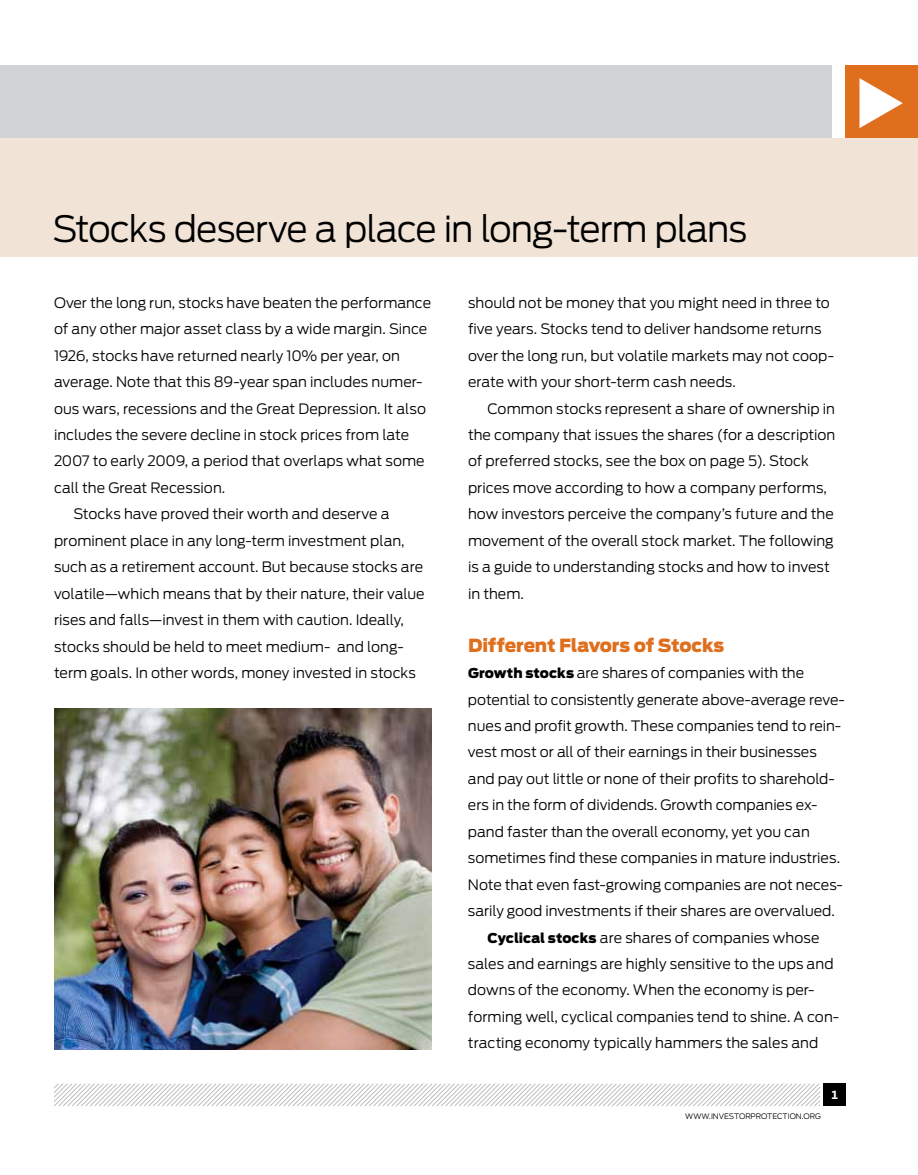
<style>
.page{position:relative;width:918px;height:1175px;background:#fff}
.page>*{position:absolute;margin:0;border:0;box-sizing:border-box;transform-origin:0 0}
.t1{font:300 36px "Antenna";letter-spacing:-.03em;color:#000}
.t2{font:900 18px "Antenna";letter-spacing:-.005em;color:#df6f1d}
.t3{font:300 14.25px/26.4px "Antenna";letter-spacing:-.005em;color:#000}
.t4{font:10.5px "Retina Micro D10";color:#fff}
.t5{font:300 7.5px "Antenna";letter-spacing:-.005em;color:#000}
.s1{font-weight:900;font-size:13.5px}
</style>
<div class="page">
<div style="left:823px;top:1083px;width:23px;height:23px;background:#000"></div>
<svg style="left:54px;top:1083px;width:767px;height:24px"></svg>
<div style="left:0;top:66px;width:832px;height:72px;background:#d1d3d4"></div>
<div style="left:846px;top:66px;width:72px;height:72px;background:#df6f1d"></div>
<svg style="left:859px;top:78px;width:44px;height:50px"></svg>
<div style="left:0;top:138px;width:918px;height:118px;background:#f1e4d7"></div>
<img style="left:54px;top:708px;width:378px;height:341px">
<h1 class="t1" style="left:52px;top:208px;width:696px">Stocks deserve a place in long-term plans</h1>
<p class="t3" style="left:54px;top:289px;width:379px">Over the long run, stocks have beaten the performance</p>
<p class="t3" style="left:54px;top:316px;width:375px">of any other major asset class by a wide margin. Since</p>
<p class="t3" style="left:54px;top:342px;width:348px">1926, stocks have returned nearly 10% per year, on</p>
<p class="t3" style="left:54px;top:369px;width:370px">average. Note that this 89-year span includes numer-</p>
<p class="t3" style="left:54px;top:395px;width:374px">ous wars, recessions and the Great Depression. It also</p>
<p class="t3" style="left:54px;top:422px;width:357px">includes the severe decline in stock prices from late</p>
<p class="t3" style="left:54px;top:448px;width:372px">2007 to early 2009, a period that overlaps what some</p>
<p class="t3" style="left:54px;top:474px;width:173px">call the Great Recession.</p>
<p class="t3" style="left:74px;top:501px;width:318px">Stocks have proved their worth and deserve a</p>
<p class="t3" style="left:54px;top:527px;width:352px">prominent place in any long-term investment plan,</p>
<p class="t3" style="left:54px;top:554px;width:371px">such as a retirement account. But because stocks are</p>
<p class="t3" style="left:54px;top:580px;width:372px">volatile—which means that by their nature, their value</p>
<p class="t3" style="left:54px;top:607px;width:351px">rises and falls—invest in them with caution. Ideally,</p>
<p class="t3" style="left:54px;top:633px;width:351px">stocks should be held to meet medium- and long-</p>
<p class="t3" style="left:54px;top:659px;width:364px">term goals. In other words, money invested in stocks</p>
<p class="t3" style="left:468px;top:289px;width:368px">should not be money that you might need in three to five years. Stocks tend to deliver handsome returns over the long run, but volatile markets may not coop&shy;erate with your short-term cash needs.</p>
<p class="t3" style="left:468px;top:395px;width:369px;text-indent:19px">Common stocks represent a share of ownership in the company that issues the shares (for a description of preferred stocks, see the box on page 5). Stock prices move according to how a company performs, how investors perceive the company’s future and the movement of the overall stock market. The following is a guide to understanding stocks and how to invest in them.</p>
<p class="t2" style="left:468px;top:634px;width:258px">Different Flavors of Stocks</p>
<p class="t3" style="left:468px;top:659px;width:338px"><span class="s1">Growth stocks</span> are shares of companies with the</p>
<p class="t3" style="left:468px;top:686px;width:378px">potential to consistently generate above-average reve-</p>
<p class="t3" style="left:468px;top:712px;width:375px">nues and profit growth. These companies tend to rein-</p>
<p class="t3" style="left:468px;top:739px;width:350px">vest most or all of their earnings in their businesses</p>
<p class="t3" style="left:468px;top:765px;width:368px">and pay out little or none of their profits to sharehold-</p>
<p class="t3" style="left:468px;top:792px;width:351px">ers in the form of dividends. Growth companies ex-</p>
<p class="t3" style="left:468px;top:818px;width:343px">pand faster than the overall economy, yet you can</p>
<p class="t3" style="left:468px;top:845px;width:374px">sometimes find these companies in mature industries.</p>
<p class="t3" style="left:468px;top:871px;width:377px">N ote that even fast-growing companies are not neces-</p>
<p class="t3" style="left:468px;top:897px;width:368px">sarily good investments if their shares are overvalued.</p>
<p class="t3" style="left:488px;top:924px;width:333px"><span class="s1">Cyclical stocks</span> are shares of companies whose</p>
<p class="t3" style="left:468px;top:950px;width:367px">sales and earnings are highly sensitive to the ups and</p>
<p class="t3" style="left:468px;top:977px;width:348px">downs of the economy. When the economy is per-</p>
<p class="t3" style="left:468px;top:1003px;width:373px">forming well, cyclical companies tend to shine. A con-</p>
<p class="t3" style="left:468px;top:1030px;width:352px">tracting economy typically hammers the sales and</p>
<p class="t5" style="left:685px;top:1111px;width:10px">www</p>
<p class="t5" style="left:709px;top:1111px;width:64px">.i nvestorprotecti</p>
<p class="t5" style="left:790px;top:1111px;width:31px">on.org</p>
<p class="t4" style="left:831px;top:1088px;width:8px">1</p>
</div>
